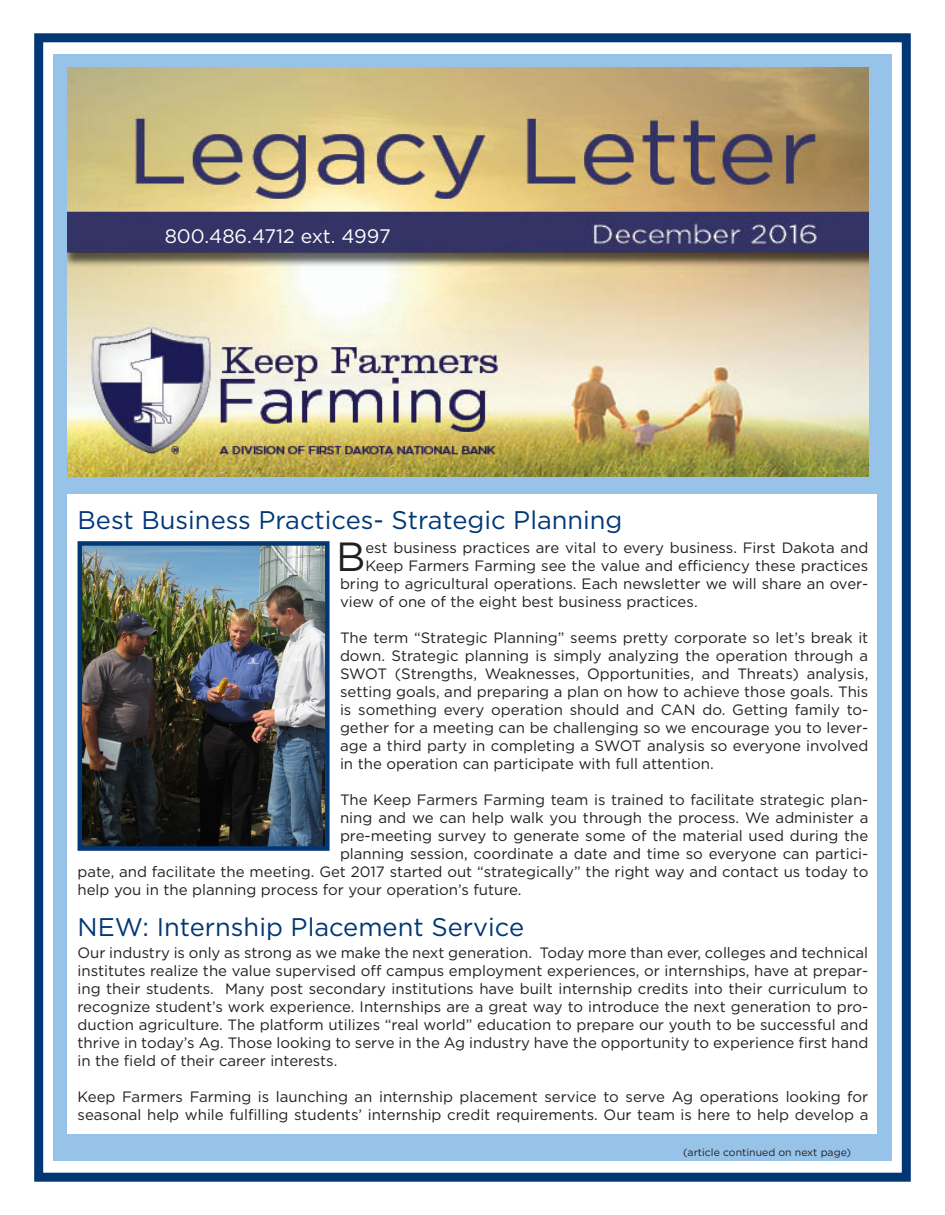
<style>
.page{position:relative;width:945px;height:1215px;background:#fff}
.page>*{position:absolute;margin:0;border:0;box-sizing:border-box;transform-origin:0 0}
.t1{font:40.65px "Gotham";color:#231f20}
.t2{font:25.5px "Gotham";color:#013775}
.t3{font:19.5px "Gotham";color:#fff}
.t4{font:15px/18px "Gotham";color:#231f20;text-align:justify}
.t5{font:10.5px "Gotham";color:#231f20}
</style>
<div class="page">
<div style="left:34px;top:33px;width:877px;height:1149px;border:9px solid #013775"></div>
<div style="left:53px;top:54px;width:839px;height:1107px;background:#98c3e8"></div>
<img style="left:68px;top:68px;width:800px;height:408px">
<div style="left:68px;top:494px;width:810px;height:640px;background:#fff"></div>
<img style="left:83px;top:546px;width:242px;height:300px">
<div style="left:78px;top:541px;width:252px;height:310px;border:4px solid #013775"></div>
<p class="t3" style="left:165px;top:225px;width:228px">800.486.4712 ext. 4997</p>
<p class="t2" style="left:78px;top:504px;width:547px">Best Business Practices- Strategic Planning</p>
<p class="t1" style="left:336px;top:532px;width:31px">B</p>
<p class="t4" style="left:365px;top:539px;width:504px">est business practices are vital to every business. First Dakota and</p>
<p class="t4" style="left:365px;top:557px;width:504px">Keep Farmers Farming see the value and efficiency these practices</p>
<p class="t4" style="left:340px;top:575px;width:530px">bring to agricultural operations. Each newsletter we will share an over-</p>
<p class="t4" style="left:340px;top:593px;width:359px">view of one of the eight best business practices.</p>
<p class="t4" style="left:340px;top:629px;width:530px">The term “Strategic Planning” seems pretty corporate so let’s break it down. Strategic planning is simply analyzing the operation through a SWOT (Strengths, Weaknesses, Opportunities, and Threats) analysis, setting goals, and preparing a plan on how to achieve those goals. This is something every operation should and CAN do. Getting family to&shy;gether for a meeting can be challenging so we encourage you to lever&shy;age a third party in completing a SWOT analysis so everyone involved in the operation can participate with full attention.</p>
<p class="t4" style="left:340px;top:791px;width:530px">The Keep Farmers Farming team is trained to facilitate strategic plan-</p>
<p class="t4" style="left:340px;top:809px;width:530px">ning and we can help walk you through the process. We administer a</p>
<p class="t4" style="left:340px;top:827px;width:530px">pre-meeting survey to generate some of the material used during the</p>
<p class="t4" style="left:340px;top:845px;width:530px">planning session, coordinate a date and time so everyone can partici-</p>
<p class="t4" style="left:78px;top:863px;width:792px">pate, and facilitate the meeting. Get 2017 started out “strategically” the right way and contact us today to</p>
<p class="t4" style="left:78px;top:881px;width:446px">help you in the planning process for your operation’s future.</p>
<p class="t2" style="left:78px;top:912px;width:448px">NEW: Internship Placement Service</p>
<p class="t4" style="left:78px;top:944px;width:792px">Our industry is only as strong as we make the next generation. Today more than ever, colleges and technical institutes realize the value supervised off campus employment experiences, or internships, have at prepar&shy;ing their students. Many post secondary institutions have built internship credits into their curriculum to recognize student’s work experience. Internships are a great way to introduce the next generation to pro&shy;duction agriculture. The platform utilizes “real world” education to prepare our youth to be successful and thrive in today’s Ag. Those looking to serve in the Ag industry have the opportunity to experience first hand in the field of their career interests.</p>
<p class="t4" style="left:78px;top:1088px;width:792px">Keep Farmers Farming is launching an internship placement service to serve Ag operations looking for seasonal help while fulfilling students’ internship credit requirements. Our team is here to help develop a</p>
<p class="t5" style="left:683px;top:1146px;width:170px">(article continued on next page)</p>
</div>
